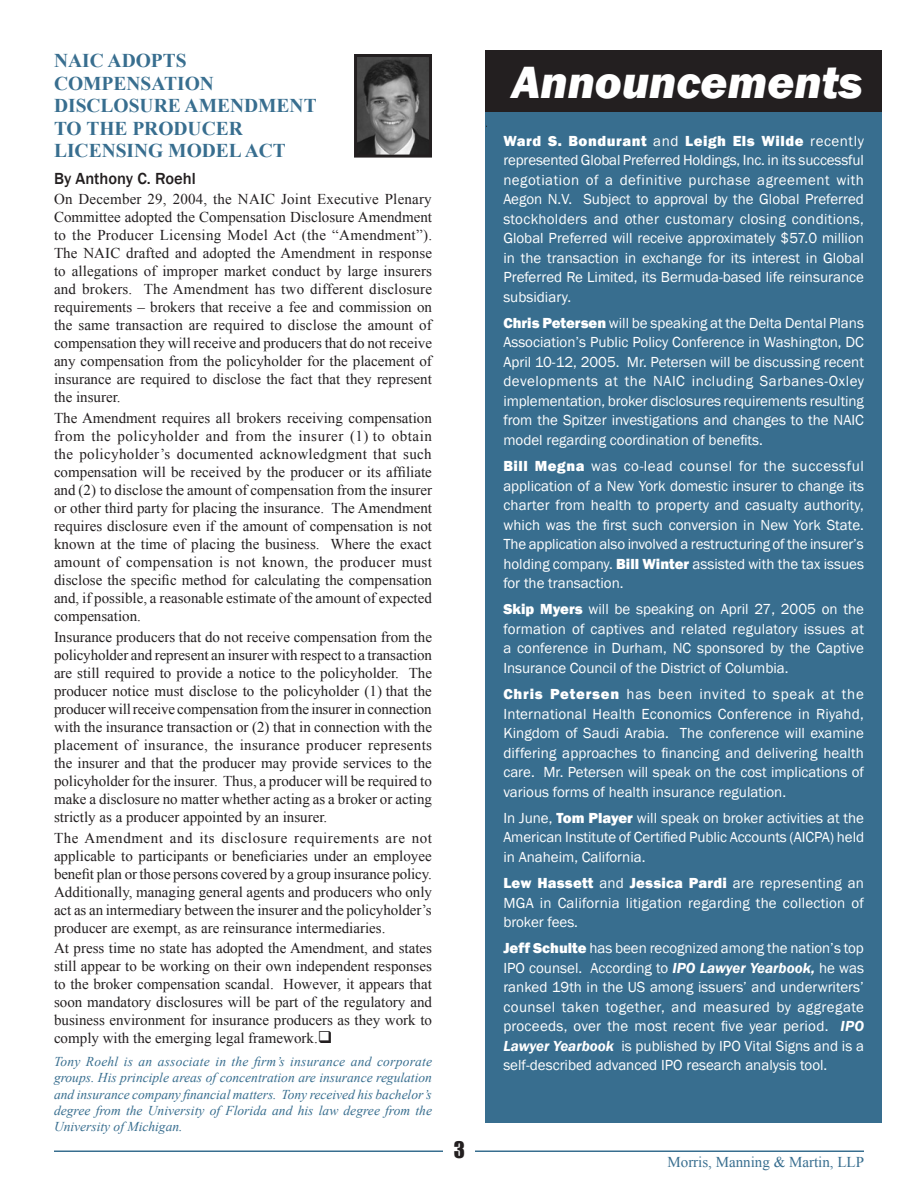
<style>
.page{position:relative;width:918px;height:1188px;background:#fff}
.page>*{position:absolute;margin:0;border:0;box-sizing:border-box;transform-origin:0 0}
.t1{font:italic 800 46.5px "Franklin Gothic";color:#fff}
.t2{font:21px "Impact";color:#231f20}
.t3{font:700 19.5px/22.5px "Times New Roman";color:#386e8f}
.t4{font:500 16.5px "Franklin Gothic";color:#231f20}
.t5{font:15px/18px "Times New Roman";color:#231f20;text-align:justify}
.t6{font:15px/19.5px "Franklin Gothic";color:#fff;text-align:justify}
.t7{font:15px "Times New Roman";color:#386e8f}
.t8{font:italic 13.5px/16.2px "Times New Roman";letter-spacing:.005em;color:#386e8f;text-align:justify}
.s1{font-weight:800}
.s2{font-weight:600;font-style:italic}
</style>
<div class="page">
<hr style="left:54px;top:1151px;width:810px;height:1px;background:#386e8f">
<div style="left:444px;top:1142px;width:31px;height:27px;background:#fff"></div>
<div style="left:486px;top:51px;width:396px;height:61px;background:#231f20"></div>
<div style="left:486px;top:112px;width:396px;height:1010px;background:#386e8f"></div>
<img style="left:358px;top:58px;width:70px;height:96px">
<div style="left:354px;top:54px;width:78px;height:104px;border:3px solid #231f20"></div>
<h3 class="t3" style="left:54px;top:49px;width:264px">NAIC ADOPTS<br>COMPENSATION<br>DISCLOSURE AMENDMENT<br>TO THE PRODUCER<br>LICENSING MODEL ACT</h3>
<p class="t4" style="left:54px;top:168px;width:143px">By Anthony C. Roehl</p>
<p class="t5" style="left:54px;top:190px;width:380px">On December 29, 2004, the NAIC Joint Executive Plenary Committee adopted the Compensation Disclosure Amendment to the Producer Licensing Model Act (the “Amendment”).<br>The NAIC drafted and adopted the Amendment in response to allegations of improper market conduct by large insurers and brokers. The Amendment has two different disclosure requirements – brokers that receive a fee and commission on the same transaction are required to disclose the amount of compensation they will receive and producers that do not receive any compensation from the policyholder for the placement of insurance are required to disclose the fact that they represent the insurer.</p>
<p class="t5" style="left:54px;top:409px;width:380px">The Amendment requires all brokers receiving compensation from the policyholder and from the insurer (1) to obtain the policyholder’s documented acknowledgment that such compensation will be received by the producer or its affiliate and (2) to disclose the amount of compensation from the insurer or other third party for placing the insurance. The Amendment requires disclosure even if the amount of compensation is not known at the time of placing the business. Where the exact amount of compensation is not known, the producer must disclose the specific method for calculating the compensation and, if possible, a reasonable estimate of the amount of expected compensation.</p>
<p class="t5" style="left:54px;top:628px;width:380px">Insurance producers that do not receive compensation from the policyholder and represent an insurer with respect to a transaction are still required to provide a notice to the policyholder. The producer notice must disclose to the policyholder (1) that the producer will receive compensation from the insurer in connection with the insurance transaction or (2) that in connection with the placement of insurance, the insurance producer represents the insurer and that the producer may provide services to the policyholder for the insurer. Thus, a producer will be required to make a disclosure no matter whether acting as a broker or acting strictly as a producer appointed by an insurer.</p>
<p class="t5" style="left:54px;top:828px;width:380px">The Amendment and its disclosure requirements are not applicable to participants or beneficiaries under an employee benefit plan or those persons covered by a group insurance policy.<br>Additionally, managing general agents and producers who only act as an intermediary between the insurer and the policyholder’s producer are exempt, as are reinsurance intermediaries.</p>
<p class="t5" style="left:54px;top:939px;width:380px">At press time no state has adopted the Amendment, and states still appear to be working on their own independent responses to the broker compensation scandal. However, it appears that soon mandatory disclosures will be part of the regulatory and business environment for insurance producers as they work to comply with the emerging legal framework.❑</p>
<p class="t8" style="left:54px;top:1053px;width:380px">Tony Roehl is an associate in the firm’s insurance and corporate groups. His principle areas of concentration are insurance regulation and insurance company financial matters. Tony received his bachelor’s degree from the University of Florida and his law degree from the University of Michigan.</p>
<h2 class="t2" style="left:454px;top:1134px;width:13px">3</h2>
<h1 class="t1" style="left:511px;top:52px;width:353px">Announcements</h1>
<p class="t6" style="left:503px;top:131px;width:362px"><span class="s1">Ward S. Bondurant</span> and <span class="s1">Leigh Els Wilde</span> recently represented Global Preferred Holdings, Inc. in its successful negotiation of a definitive purchase agreement with Aegon N.V. Subject to approval by the Global Preferred stockholders and other customary closing conditions, Global Preferred will receive approximately $57.0 million in the transaction in exchange for its interest in Global Preferred Re Limited, its Bermuda-based life reinsurance subsidiary.</p>
<p class="t6" style="left:503px;top:313px;width:362px"><span class="s1">Chris Petersen</span> will be speaking at the Delta Dental Plans Association’s Public Policy Conference in Washington, DC April 10-12, 2005. Mr. Petersen will be discussing recent developments at the NAIC including Sarbanes-Oxley implementation, broker disclosures requirements resulting from the Spitzer investigations and changes to the NAIC model regarding coordination of benefits.</p>
<p class="t6" style="left:503px;top:457px;width:362px"><span class="s1">Bill Megna</span> was co-lead counsel for the successful application of a New York domestic insurer to change its charter from health to property and casualty authority, which was the first such conversion in New York State.<br>The application also involved a restructuring of the insurer’s holding company. <span class="s1">Bill Winter</span> assisted with the tax issues for the transaction.</p>
<p class="t6" style="left:503px;top:600px;width:362px"><span class="s1">Skip Myers</span> will be speaking on April 27, 2005 on the formation of captives and related regulatory issues at a conference in Durham, NC sponsored by the Captive Insurance Council of the District of Columbia.</p>
<p class="t6" style="left:503px;top:685px;width:362px"><span class="s1">Chris Petersen</span> has been invited to speak at the International Health Economics Conference in Riyahd, Kingdom of Saudi Arabia. The conference will examine differing approaches to financing and delivering health care. Mr. Petersen will speak on the cost implications of various forms of health insurance regulation.</p>
<p class="t6" style="left:503px;top:808px;width:362px">In June, <span class="s1">Tom Player</span> will speak on broker activities at the American Institute of Certified Public Accounts (AICPA) held in Anaheim, California.</p>
<p class="t6" style="left:503px;top:874px;width:362px"><span class="s1">Lew Hassett</span> and <span class="s1">Jessica Pardi</span> are representing an MGA in California litigation regarding the collection of broker fees.</p>
<p class="t6" style="left:503px;top:939px;width:362px"><span class="s1">Jeff Schulte</span> has been recognized among the nation’s top IPO counsel. According to <span class="s2">IPO Lawyer Yearbook,</span> he was ranked 19th in the US among issuers’ and underwriters’ counsel taken together, and measured by aggregate proceeds, over the most recent five year period. <span class="s2">IPO Lawyer Yearbook</span> is published by IPO Vital Signs and is a self-described advanced IPO research analysis tool.</p>
<p class="t7" style="left:668px;top:1152px;width:198px">Morris, Manning &amp; Martin, LLP</p>
</div>
